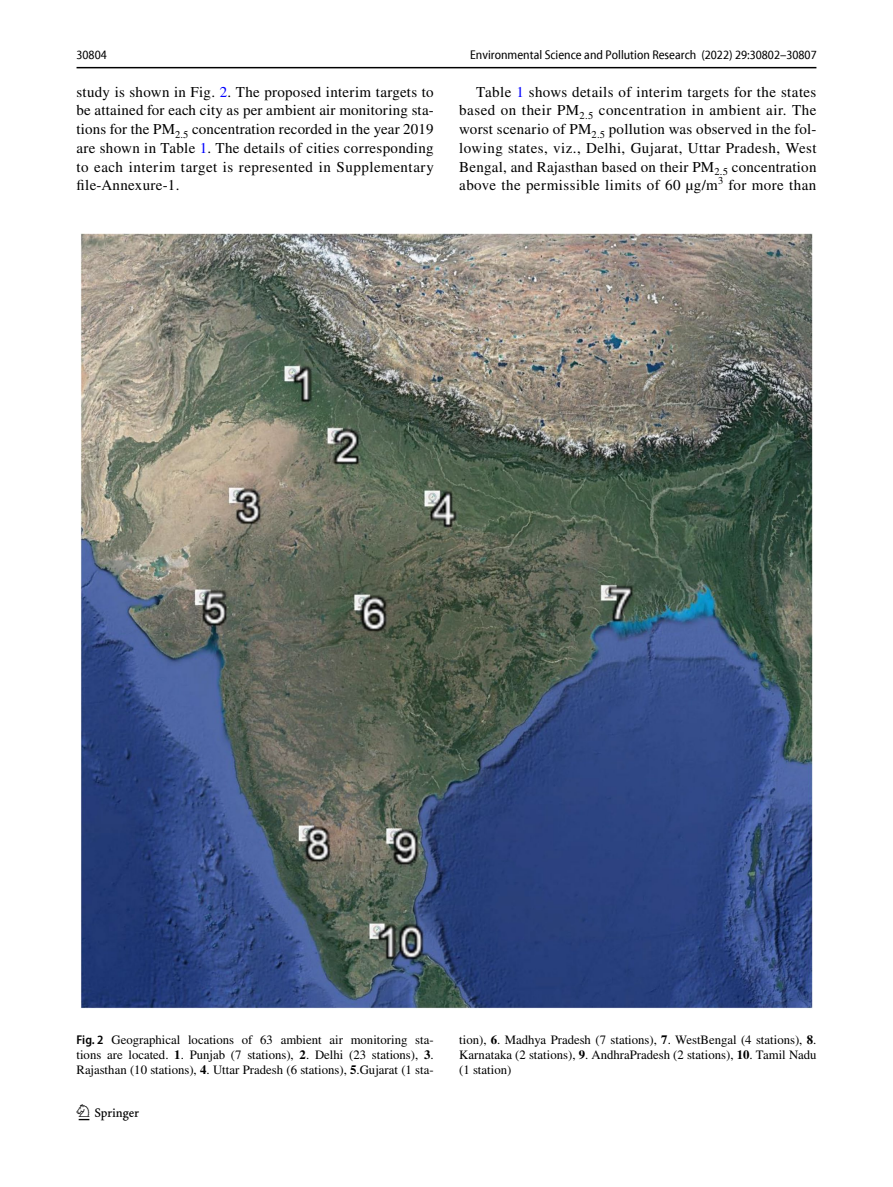
<style>
.page{position:relative;width:893px;height:1187px;background:#fff}
.page>*{position:absolute;margin:0;border:0;box-sizing:border-box;transform-origin:0 0}
.t1{font:22.5px "Springnew Regular 3";color:#000}
.t2{font:15px/18.8px "STIX";letter-spacing:.03em;color:#000;text-align:justify}
.t3{font:12.75px/15px "STIX";color:#000;text-align:justify}
.t4{font:semi-condensed 12.75px "Myriad Pro Unic";color:#000}
.s1{color:#00f}
.s2{font-family:"Myriad Pro";font-weight:600;font-stretch:semi-condensed}
.s3{font-weight:700}
</style>
<div class="page">
<hr style="left:77px;top:67px;width:739px;height:1px;background:#000">
<img style="left:81px;top:233px;width:731px;height:775px">
<p class="t4" style="left:77px;top:50px;width:32px">30804</p>
<p class="t4" style="left:470px;top:50px;width:348px">Environmental Science and Pollution Research (2022) 29:30802–30807</p>
<p class="t2" style="left:77px;top:83px;width:359px">study is shown in Fig. <span class="s1">2</span>. The proposed interim targets to be attained for each city as per ambient air monitoring sta&shy;tions for the PM<sub>2.5</sub> concentration recorded in the year 2019 are shown in Table <span class="s1">1</span>. The details of cities corresponding to each interim target is represented in Supplementary file-Annexure-1.</p>
<p class="t2" style="left:459px;top:83px;width:359px;text-indent:17px">Table <span class="s1">1</span> shows details of interim targets for the states based on their PM<sub>2.5</sub> concentration in ambient air. The worst scenario of PM<sub>2.5</sub> pollution was observed in the fol&shy;lowing states, viz., Delhi, Gujarat, Uttar Pradesh, West Bengal, and Rajasthan based on their PM<sub>2.5</sub> concentration above the permissible limits of 60 µg/m<sup>3</sup> for more than</p>
<p class="t3" style="left:77px;top:1032px;width:359px"><span class="s2">Fig. 2</span> Geographical locations of 63 ambient air monitoring sta&shy;tions are located. <span class="s3">1</span>. Punjab (7 stations), <span class="s3">2</span>. Delhi (23 stations), <span class="s3">3</span>.<br>Rajasthan (10 stations), <span class="s3">4</span>. Uttar Pradesh (6 stations), <span class="s3">5</span>.Gujarat (1 sta-</p>
<p class="t3" style="left:459px;top:1032px;width:359px">tion), <span class="s3">6</span>. Madhya Pradesh (7 stations), <span class="s3">7</span>. WestBengal (4 stations), <span class="s3">8</span>.<br>Karnataka (2 stations), <span class="s3">9</span>. AndhraPradesh (2 stations), <span class="s3">10</span>. Tamil Nadu (1 station)</p>
<h1 class="t1" style="left:79px;top:1104px;width:62px">1 3</h1>
</div>
